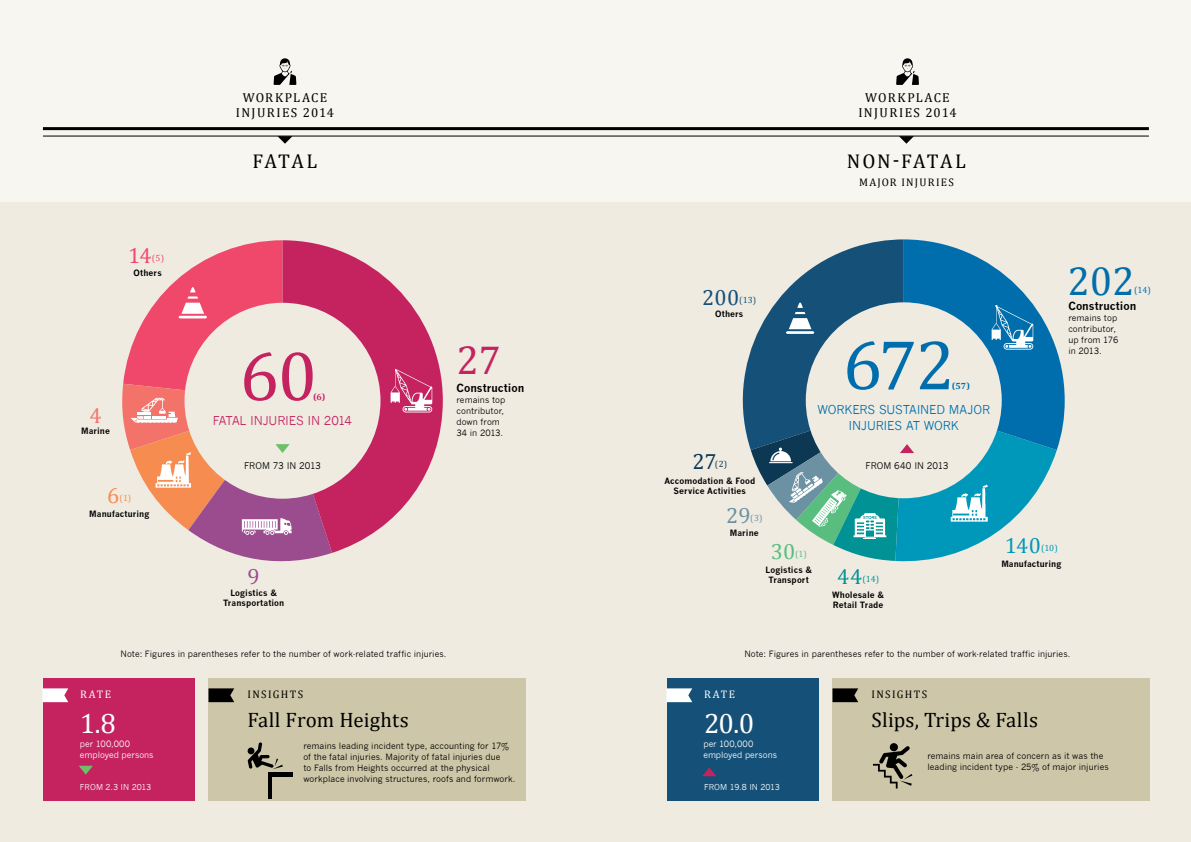
<style>
.page{position:relative;width:1191px;height:842px;background:#efebe1}
.page>*{position:absolute;margin:0;border:0;box-sizing:border-box;transform-origin:0 0}
.t1{font:71.2px "Cambria";color:#006eac}
.t2{font:71.2px "Cambria";color:#c52260}
.t3{font:40.6px "Cambria";color:#006eac}
.t4{font:40.6px "Cambria";color:#c52260}
.t5{font:28px "Cambria";color:#fff}
.t6{font:22px "Cambria";color:#0098ba}
.t7{font:22px "Cambria";color:#155078}
.t8{font:22px "Cambria";color:#ef486a}
.t9{font:22px "Cambria";color:#009294}
.t10{font:22px "Cambria";color:#58bd7f}
.t11{font:22px "Cambria";color:#6b91a3}
.t12{font:22px "Cambria";color:#0d3854}
.t13{font:22px "Cambria";color:#9b4c8e}
.t14{font:22px "Cambria";color:#f3736b}
.t15{font:22px "Cambria";color:#f68c50}
.t16{font:20.9px "Cambria";letter-spacing:.01em;color:#000}
.t17{font:20px "Cambria";letter-spacing:.08em;color:#000}
.t18{font:13px/15px "Cambria";letter-spacing:.1em;color:#000}
.t19{font:12px/16px "News Gothic";letter-spacing:-.015em;color:#006eac;text-align:center}
.t20{font:12px "News Gothic";letter-spacing:-.025em;color:#c52260}
.t21{font:11px "Cambria";letter-spacing:.11em;color:#000}
.t22{font:700 11px "News Gothic";color:#000}
.t23{font:11px "Cambria";letter-spacing:.135em;color:#fff}
.t24{font:9px "News Gothic";color:#000}
.t25{font:9px "Cambria";color:#0098ba}
.t26{font:9px "Cambria";color:#009294}
.t27{font:9px "Cambria";color:#155078}
.t28{font:9px "Cambria";color:#006eac}
.t29{font:700 9px "Cambria";color:#006eac}
.t30{font:700 9px "Cambria";color:#c52260}
.t31{font:9px "Cambria";color:#ef486a}
.t32{font:9px "Cambria";color:#58bd7f}
.t33{font:9px "Cambria";color:#6b91a3}
.t34{font:9px "Cambria";color:#0d3854}
.t35{font:9px "Cambria";color:#f68c50}
.t36{font:8.5px/11px "News Gothic";letter-spacing:.005em;color:#000}
.t37{font:700 8.5px/10px "News Gothic";letter-spacing:.01em;color:#000;text-align:center}
.t38{font:8.5px/11px "News Gothic";letter-spacing:.01em;color:#fff}
.t39{font:8px "News Gothic";color:#fff}
</style>
<div class="page">
<div style="left:0;top:0;width:1191px;height:201px;background:#f7f6f1"></div>
<svg style="left:273px;top:58px;width:23px;height:27px"></svg>
<svg style="left:896px;top:58px;width:23px;height:27px"></svg>
<svg style="left:278px;top:137px;width:14px;height:7px"></svg>
<svg style="left:900px;top:137px;width:13px;height:7px"></svg>
<hr style="left:43px;top:136px;width:1105px;height:1px;background:#000">
<hr style="left:43px;top:127px;width:1105px;height:3px;background:#000">
<svg style="left:332px;top:248px;width:111px;height:305px;fill:#c52260"></svg>
<div style="left:184px;top:303px;width:196px;height:196px;background:#efebe1;border-radius:50%"></div>
<div style="left:208px;top:678px;width:317px;height:122px;background:#cec6a8"></div>
<svg style="left:247px;top:742px;width:36px;height:27px"></svg>
<hr style="left:268px;top:772px;width:25px;height:4px;background:#000">
<hr style="left:268px;top:773px;width:4px;height:26px;background:#000">
<div style="left:43px;top:678px;width:151px;height:122px;background:#c52260"></div>
<svg style="left:43px;top:688px;width:25px;height:14px"></svg>
<svg style="left:208px;top:688px;width:26px;height:14px"></svg>
<div style="left:832px;top:678px;width:317px;height:122px;background:#cec6a8"></div>
<div style="left:667px;top:678px;width:151px;height:122px;background:#155078"></div>
<svg style="left:666px;top:688px;width:26px;height:14px"></svg>
<svg style="left:832px;top:688px;width:26px;height:14px"></svg>
<svg style="left:79px;top:766px;width:14px;height:9px"></svg>
<svg style="left:702px;top:767px;width:14px;height:9px"></svg>
<svg style="left:873px;top:743px;width:39px;height:45px"></svg>
<svg style="left:390px;top:369px;width:42px;height:43px;background:#d45d8a"></svg>
<svg style="left:742px;top:239px;width:322px;height:323px"></svg>
<svg style="left:122px;top:240px;width:210px;height:322px"></svg>
<h3 class="t18" style="left:236px;top:90px;width:100px;text-indent:7px">WORKPLACE<br>INJURIES 2014</h3>
<h3 class="t18" style="left:858px;top:90px;width:100px;text-indent:7px">WORKPLACE<br>INJURIES 2014</h3>
<h3 class="t8" style="left:128px;top:242px;width:25px">14</h3>
<p class="t31" style="left:152px;top:253px;width:14px">(5)</p>
<p class="t37" style="left:134px;top:268px;width:30px">Others</p>
<h3 class="t14" style="left:89px;top:402px;width:14px">4</h3>
<p class="t37" style="left:81px;top:425px;width:30px">Marine</p>
<h3 class="t15" style="left:107px;top:482px;width:14px">6</h3>
<p class="t35" style="left:120px;top:492px;width:13px">(1)</p>
<p class="t37" style="left:89px;top:508px;width:61px">Manufacturing</p>
<h3 class="t17" style="left:253px;top:149px;width:66px">FATAL</h3>
<h3 class="t17" style="left:847px;top:149px;width:120px">NON-FATAL</h3>
<p class="t21" style="left:859px;top:176px;width:68px">MAJOR INJURI</p>
<p class="t21" style="left:941px;top:176px;width:13px">ES</p>
<h3 class="t7" style="left:702px;top:284px;width:39px">200</h3>
<p class="t27" style="left:739px;top:295px;width:19px">(13)</p>
<h1 class="t2" style="left:240px;top:334px;width:79px">60</h1>
<p class="t30" style="left:313px;top:390px;width:14px">(6)</p>
<h3 class="t20" style="left:213px;top:414px;width:141px">fatal injuries in 2014</h3>
<h2 class="t4" style="left:456px;top:336px;width:46px">27</h2>
<p class="t22" style="left:456px;top:381px;width:69px">Construction</p>
<p class="t36" style="left:456px;top:394px;width:50px">remains top contributor, down from<br>34 in 2013.</p>
<p class="t37" style="left:715px;top:309px;width:30px">Others</p>
<h1 class="t1" style="left:843px;top:323px;width:113px">672</h1>
<p class="t29" style="left:952px;top:379px;width:20px">(57)</p>
<h3 class="t19" style="left:817px;top:402px;width:174px">workers sustained major injuries at work</h3>
<h3 class="t12" style="left:692px;top:449px;width:26px">27</h3>
<p class="t34" style="left:715px;top:459px;width:14px">(2)</p>
<p class="t24" style="left:244px;top:461px;width:78px">from 73 in 2013</p>
<p class="t24" style="left:865px;top:461px;width:85px">from 640 in 2013</p>
<p class="t37" style="left:664px;top:476px;width:92px">Accomodation &amp; Food<br>Service Activities</p>
<h3 class="t11" style="left:726px;top:503px;width:26px">29</h3>
<p class="t33" style="left:750px;top:513px;width:14px">(3)</p>
<h3 class="t13" style="left:248px;top:563px;width:14px">9</h3>
<p class="t37" style="left:223px;top:587px;width:63px">Logistics &amp;<br>Transportation</p>
<p class="t37" style="left:730px;top:528px;width:30px">Marine</p>
<h3 class="t10" style="left:770px;top:538px;width:26px">30</h3>
<p class="t32" style="left:795px;top:548px;width:13px">(1)</p>
<p class="t37" style="left:765px;top:565px;width:48px">Logistics &amp;<br>Transport</p>
<h3 class="t9" style="left:837px;top:563px;width:27px">44</h3>
<p class="t26" style="left:862px;top:573px;width:18px">(14)</p>
<p class="t37" style="left:832px;top:589px;width:53px;text-align:left">Wholesale &amp;<br>Retail Trade</p>
<h2 class="t3" style="left:1067px;top:257px;width:68px">202</h2>
<p class="t28" style="left:1134px;top:284px;width:18px">(14)</p>
<p class="t22" style="left:1068px;top:299px;width:69px">Construction</p>
<p class="t36" style="left:1068px;top:312px;width:51px">remains top contributor, up from 176 in 2013.</p>
<h3 class="t6" style="left:1005px;top:533px;width:38px">140</h3>
<p class="t25" style="left:1041px;top:543px;width:18px">(10)</p>
<p class="t37" style="left:1001px;top:559px;width:61px">Manufacturing</p>
<p class="t36" style="left:120px;top:648px;width:327px">N ote: Figures in parentheses refer to the number of work-related traffic injuries.</p>
<p class="t36" style="left:744px;top:648px;width:327px">N ote: Figures in parentheses refer to the number of work-related traffic injuries.</p>
<p class="t23" style="left:80px;top:688px;width:32px">RAT E</p>
<p class="t21" style="left:248px;top:688px;width:42px">INSIGHTS</p>
<p class="t23" style="left:704px;top:688px;width:32px">RAT E</p>
<p class="t21" style="left:871px;top:688px;width:42px">INSIGHTS</p>
<h3 class="t5" style="left:80px;top:707px;width:38px">1.8</h3>
<h3 class="t16" style="left:247px;top:708px;width:163px">FALL FROM HEIGHTS</h3>
<h3 class="t5" style="left:704px;top:707px;width:52px">20.0</h3>
<h3 class="t16" style="left:871px;top:708px;width:168px">SLIPS, TRIPS &amp; FALLS</h3>
<p class="t38" style="left:80px;top:738px;width:75px">per 100,000 employed persons</p>
<p class="t39" style="left:80px;top:782px;width:73px">From 2.3 in 2013</p>
<p class="t36" style="left:303px;top:740px;width:214px">remains leading incident type, accounting for 17% of the fatal injuries. Majority of fatal injuries due<br>to Falls from H eights occurred at the physical workplace involving structures, roofs and formwork.</p>
<p class="t38" style="left:703px;top:738px;width:75px">per 100,000 employed persons</p>
<p class="t39" style="left:704px;top:782px;width:77px">from 19.8 in 2013</p>
<p class="t36" style="left:927px;top:750px;width:183px">remains main area of concern as it was the leading incident type - 25% of major injuries</p>
</div>
